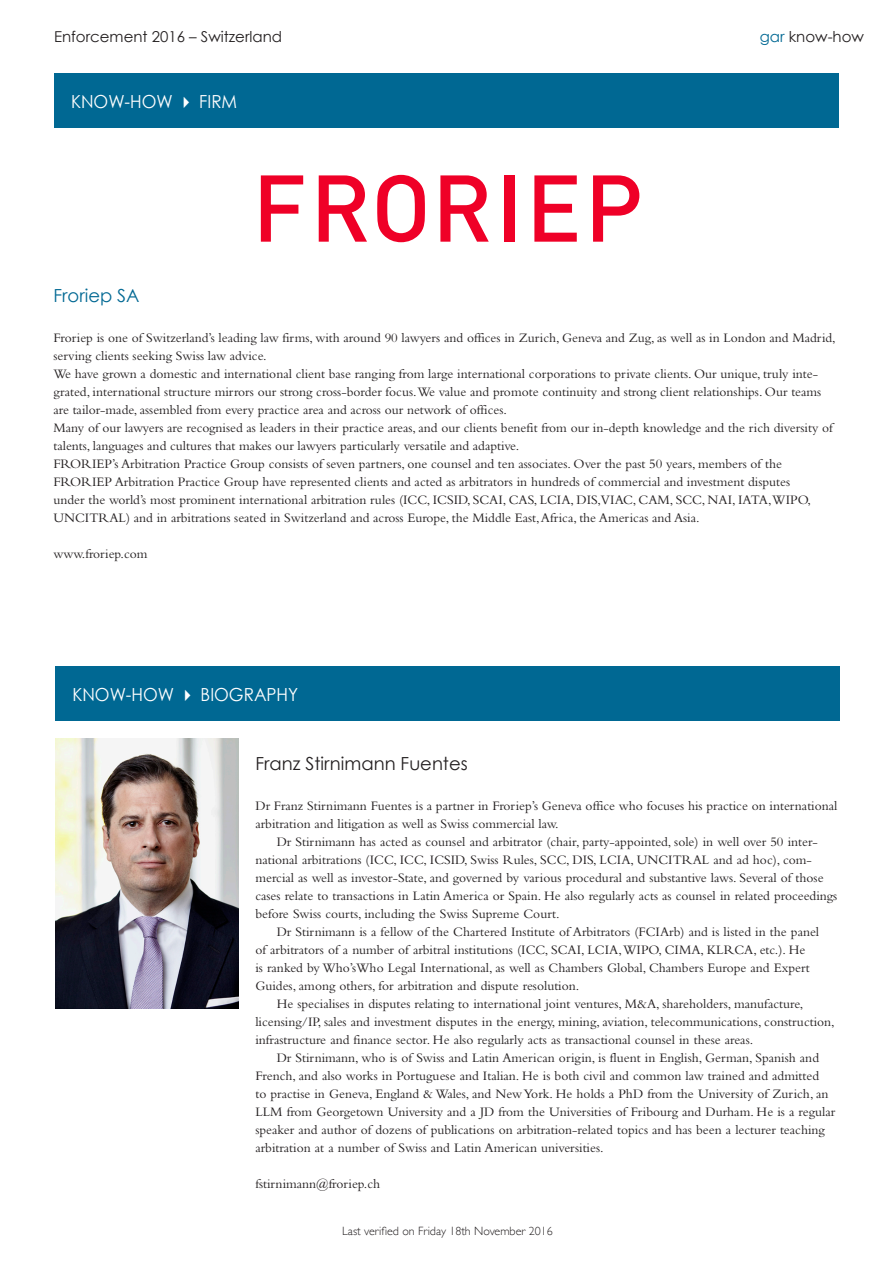
<style>
.page{position:relative;width:893px;height:1263px;background:#fff}
.page>*{position:absolute;margin:0;border:0;box-sizing:border-box;transform-origin:0 0}
.t1{font:500 93px "DIN";letter-spacing:.025em;color:#ef0027}
.t2{font:18px "Century Gothic";color:#fff;scale:.94 1}
.Author{font:18px "Century Gothic";color:#231f20}
.Firm{font:18px "Century Gothic";color:#006893}
.t3{font:15px "Century Gothic";color:#231f20}
.Body_text{font:13.5px/18px "Bembo Std";color:#231f20}
.First_Para{font:13.5px/18px "Bembo Std";color:#231f20}
.t4{font:300 12px "Gill Sans";color:#231f20}
.s1{color:#006893}
</style>
<div class="page">
<div style="left:54px;top:73px;width:784px;height:54px;background:#006893"></div>
<div style="left:55px;top:666px;width:785px;height:54px;background:#006893"></div>
<img style="left:55px;top:738px;width:183px;height:270px">
<p class="t3" style="left:54px;top:27px;width:230px">Enforcement 2016 – Switzerland</p>
<p class="t3" style="left:760px;top:27px;width:106px"><span class="s1">gar</span> know-how</p>
<p class="t2" style="left:71px;top:90px;width:178px">KNOW-HOW ✔ FIRM</p>
<p class="t1" style="left:252px;top:149px;width:392px">FRORIEP</p>
<p class="Firm" style="left:53px;top:284px;width:88px">Froriep SA</p>
<p class="First_Para" style="left:53px;top:329px;width:784px">Froriep is one of Switzerland’s leading law firms, with around 90 lawyers and offices in Zurich, Geneva and Zug, as well as in London and Madrid, serving clients seeking Swiss law advice.</p>
<p class="First_Para" style="left:53px;top:365px;width:769px">We have grown a domestic and international client base ranging from large international corporations to private clients. Our unique, truly inte&shy;grated, international structure mirrors our strong cross-border focus.We value and promote continuity and strong client relationships. Our teams are tailor-made, assembled from every practice area and across our network of offices.</p>
<p class="First_Para" style="left:53px;top:419px;width:781px">Many of our lawyers are recognised as leaders in their practice areas, and our clients benefit from our in-depth knowledge and the rich diversity of talents, languages and cultures that makes our lawyers particularly versatile and adaptive.</p>
<p class="First_Para" style="left:53px;top:455px;width:759px">FRORIEP’s Arbitration Practice Group consists of seven partners, one counsel and ten associates. Over the past 50 years, members of the FRORIEP Arbitration Practice Group have represented clients and acted as arbitrators in hundreds of commercial and investment disputes under the world’s most prominent international arbitration rules (ICC, ICSID, SCAI, CAS, LCIA, DIS,VIAC, CAM, SCC, NAI, IATA,WIPO, UNCITRAL) and in arbitrations seated in Switzerland and across Europe, the Middle East, Africa, the Americas and Asia.</p>
<p class="First_Para" style="left:53px;top:545px;width:96px">www.froriep.com</p>
<p class="t2" style="left:72px;top:683px;width:242px">KNOW-HOW ✔ BIOGRAPHY</p>
<p class="Author" style="left:255px;top:752px;width:214px">Franz Stirnimann Fuentes</p>
<p class="First_Para" style="left:255px;top:797px;width:583px">Dr Franz Stirnimann Fuentes is a partner in Froriep’s Geneva office who focuses his practice on international arbitration and litigation as well as Swiss commercial law.</p>
<p class="Body_text" style="left:255px;top:833px;width:583px;text-indent:21px">Dr Stirnimann has acted as counsel and arbitrator (chair, party-appointed, sole) in well over 50 inter&shy;national arbitrations (ICC, ICC, ICSID, Swiss Rules, SCC, DIS, LCIA, UNCITRAL and ad hoc), com&shy;mercial as well as investor-State, and governed by various procedural and substantive laws. Several of those cases relate to transactions in Latin America or Spain. He also regularly acts as counsel in related proceedings before Swiss courts, including the Swiss Supreme Court.</p>
<p class="Body_text" style="left:255px;top:923px;width:565px;text-indent:21px">Dr Stirnimann is a fellow of the Chartered Institute of Arbitrators (FCIArb) and is listed in the panel of arbitrators of a number of arbitral institutions (ICC, SCAI, LCIA, WIPO, CIMA, KLRCA, etc.). He<br>is ranked by Who’sWho Legal International, as well as Chambers Global, Chambers Europe and Expert Guides, among others, for arbitration and dispute resolution.</p>
<p class="Body_text" style="left:255px;top:995px;width:581px;text-indent:21px">He specialises in disputes relating to international joint ventures, M&amp;A, shareholders, manufacture, licensing/IP, sales and investment disputes in the energy, mining, aviation, telecommunications, construction, infrastructure and finance sector. He also regularly acts as transactional counsel in these areas.</p>
<p class="Body_text" style="left:255px;top:1049px;width:581px;text-indent:21px">Dr Stirnimann, who is of Swiss and Latin American origin, is fluent in English, German, Spanish and French, and also works in Portuguese and Italian. He is both civil and common law trained and admitted<br>to practise in Geneva, England &amp; Wales, and New York. He holds a PhD from the University of Zurich, an LLM from Georgetown University and a JD from the Universities of Fribourg and Durham. He is a regular speaker and author of dozens of publications on arbitration-related topics and has been a lecturer teaching arbitration at a number of Swiss and Latin American universities.</p>
<p class="First_Para" style="left:255px;top:1175px;width:126px">fstirnimann@froriep.ch</p>
<p class="t4" style="left:342px;top:1222px;width:212px">Last verified on Friday 18th November 2016</p>
</div>
